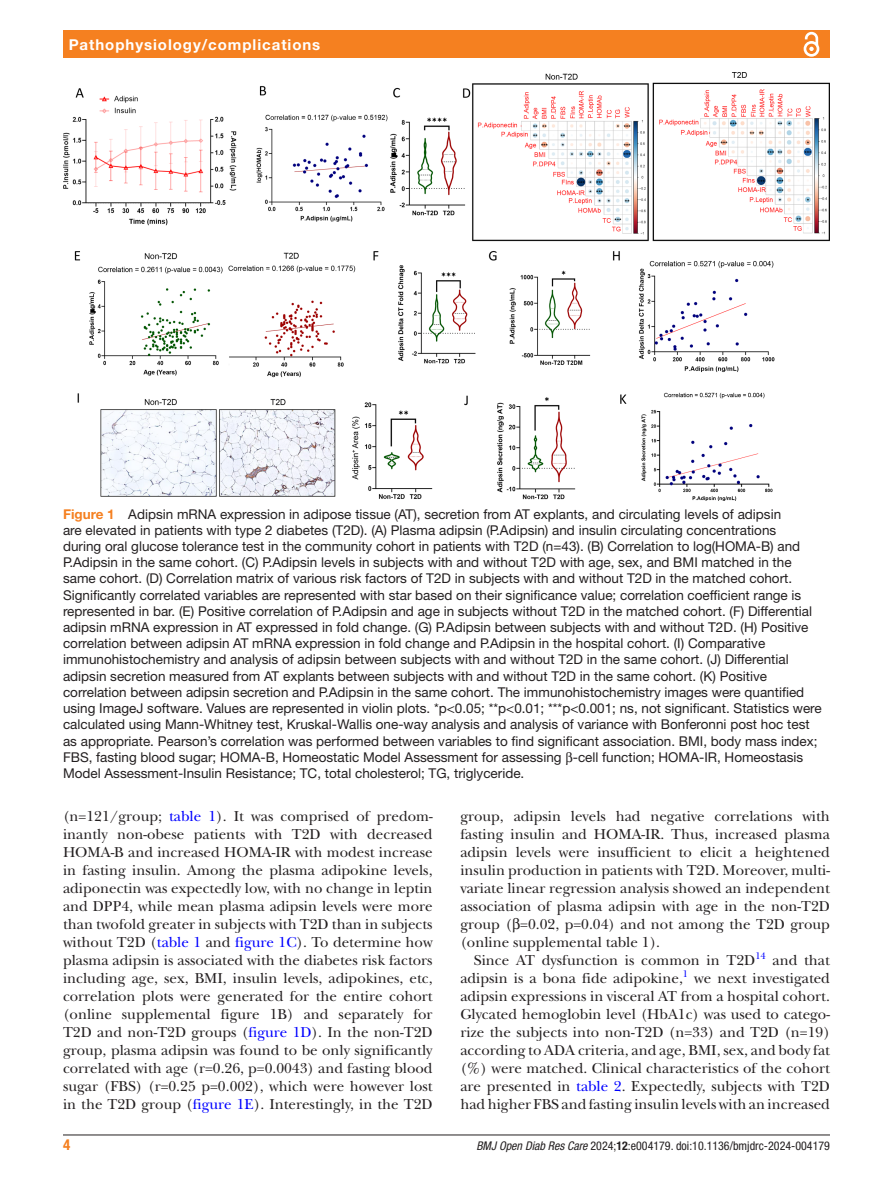
<style>
.page{position:relative;width:893px;height:1191px;background:#fff}
.page>*{position:absolute;margin:0;border:0;box-sizing:border-box;transform-origin:0 0}
.t1{font:15px/18px "New Baskerville";color:#231f20;text-align:justify}
.t2{font:700 15px "Helvetica Neue LT Std";letter-spacing:.065em;color:#fff}
.t3{font:700 condensed 15px "Helvetica Neue LT Std";color:#f58020}
.t4{font:13.5px/16.2px "Helvetica Neue LT Std";color:#231f20}
.t5{font:condensed 12px "Helvetica Neue LT Std";color:#231f20}
.t6{font:9.9px "New Baskerville";color:#00f}
.s1{font-weight:700;color:#f58020}
.s2{color:#00f}
.s3{font-style:italic}
.s4{font-weight:700}
</style>
<div class="page">
<hr style="left:63px;top:1134px;width:767px;height:1px;background:#231f20">
<div style="left:63px;top:31px;width:767px;height:27px;background:#f58020"></div>
<svg style="left:803px;top:31px;width:17px;height:26px"></svg>
<img style="left:64px;top:73px;width:765px;height:428px">
<p class="t2" style="left:69px;top:35px;width:253px">Pathophysiology/complications</p>
<p class="t4" style="left:63px;top:505px;width:760px"><span class="s1">Figure 1</span> Adipsin mRNA expression in adipose tissue (AT), secretion from AT explants, and circulating levels of adipsin<br>are elevated in patients with type 2 diabetes (T2D). (A) Plasma adipsin (P.Adipsin) and insulin circulating concentrations<br>during oral glucose tolerance test in the community cohort in patients with T2D (n=43). (B) Correlation to log(HOMA-B) and P.Adipsin in the same cohort. (C) P.Adipsin levels in subjects with and without T2D with age, sex, and BMI matched in the same cohort. (D) Correlation matrix of various risk factors of T2D in subjects with and without T2D in the matched cohort.<br>Significantly correlated variables are represented with star based on their significance value; correlation coefficient range is represented in bar. (E) Positive correlation of P.Adipsin and age in subjects without T2D in the matched cohort. (F) Differential adipsin mRNA expression in AT expressed in fold change. (G) P.Adipsin between subjects with and without T2D. (H) Positive correlation between adipsin AT mRNA expression in fold change and P.Adipsin in the hospital cohort. (I) Comparative immunohistochemistry and analysis of adipsin between subjects with and without T2D in the same cohort. (J) Differential adipsin secretion measured from AT explants between subjects with and without T2D in the same cohort. (K) Positive correlation between adipsin secretion and P.Adipsin in the same cohort. The immunohistochemistry images were quantified using ImageJ software. Values are represented in violin plots. *p&lt;0.05; **p&lt;0.01; ***p&lt;0.001; ns, not significant. Statistics were calculated using Mann-Whitney test, Kruskal-Wallis one-way analysis and analysis of variance with Bonferonni post hoc test as appropriate. Pearson’s correlation was performed between variables to find significant association. BMI, body mass index; FBS, fasting blood sugar; HOMA-B, Homeostatic Model Assessment for assessing -cell function; HOMA-IR, Homeostasis Model Assessment-Insulin Resistance; TC, total cholesterol; TG, triglyceride.</p>
<p class="t1" style="left:63px;top:807px;width:371px">(n=121/group; <span class="s2">table 1</span>). It was comprised of predom&shy;inantly non-obese patients with T2D with decreased HOMA-B and increased HOMA-IR with modest increase in fasting insulin. Among the plasma adipokine levels, adiponectin was expectedly low, with no change in leptin and DPP4, while mean plasma adipsin levels were more than twofold greater in subjects with T2D than in subjects without T2D (<span class="s2">table 1</span> and <span class="s2">figure 1C</span>). To determine how plasma adipsin is associated with the diabetes risk factors including age, sex, BMI, insulin levels, adipokines, etc, correlation plots were generated for the entire cohort (online supplemental figure 1B) and separately for T2D and non-T2D groups (<span class="s2">figure 1D</span>). In the non-T2D group, plasma adipsin was found to be only significantly correlated with age (r=0.26, p=0.0043) and fasting blood sugar (FBS) (r=0.25 p=0.002), which were however lost in the T2D group (<span class="s2">figure 1E</span>). Interestingly, in the T2D</p>
<p class="t1" style="left:460px;top:807px;width:371px">group, adipsin levels had negative correlations with</p>
<p class="t1" style="left:460px;top:825px;width:371px">fasting insulin and HOMA-IR. Thus, increased plasma</p>
<p class="t1" style="left:460px;top:843px;width:371px">adipsin levels were insufficient to elicit a heightened</p>
<p class="t1" style="left:460px;top:861px;width:371px">insulin production in patients with T2D. Moreover, multi-</p>
<p class="t1" style="left:460px;top:879px;width:371px">variate linear regression analysis showed an independent</p>
<p class="t1" style="left:460px;top:897px;width:371px">association of plasma adipsin with age in the non-T2D</p>
<p class="t1" style="left:460px;top:915px;width:371px">group ( =0.02, p=0.04) and not among the T2D group</p>
<p class="t1" style="left:460px;top:933px;width:201px">(online supplemental table 1).</p>
<p class="t1" style="left:474px;top:951px;width:283px">Since AT dysfunction is common in T2D</p>
<p class="t6" style="left:755px;top:949px;width:12px">14</p>
<p class="t1" style="left:772px;top:951px;width:59px">and that</p>
<p class="t1" style="left:460px;top:969px;width:224px">adipsin is a bona fide adipokine,</p>
<p class="t6" style="left:683px;top:967px;width:7px">1</p>
<p class="t1" style="left:460px;top:969px;width:371px;text-indent:234px">we next investigated adipsin expressions in visceral AT from a hospital cohort.<br>Glycated hemoglobin level (HbA1c) was used to catego&shy;rize the subjects into non-T2D (n=33) and T2D (n=19) according to ADA criteria, and age, BMI, sex, and body fat (%) were matched. Clinical characteristics of the cohort are presented in <span class="s2">table 2</span>. Expectedly, subjects with T2D had higher FBS and fasting insulin levels with an increased</p>
<p class="t3" style="left:63px;top:1135px;width:9px">4</p>
<p class="t5" style="left:476px;top:1138px;width:355px"><span class="s3">BMJ Open Diab Res Care</span> 2024;<span class="s4">12</span>:e004179. doi:10.1136/bmjdrc-2024-004179</p>
</div>
